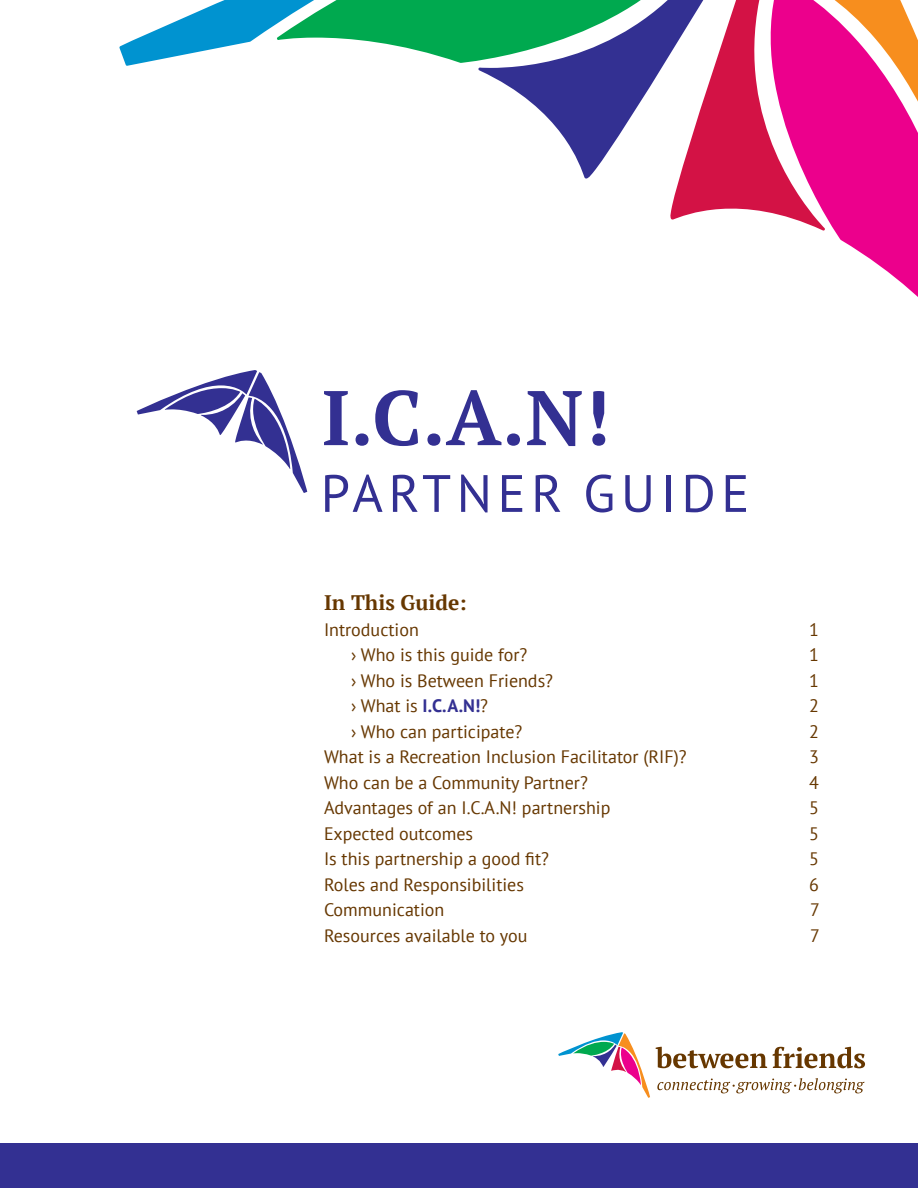
<style>
.page{position:relative;width:918px;height:1188px;background:#fff}
.page>*{position:absolute;margin:0;border:0;box-sizing:border-box;transform-origin:0 0}
.t1{font:52.5px "PT Sans";letter-spacing:.105em;color:#333092}
.t2{font:700 21px "PT Serif";color:#663700}
.t3{font:18px "PT Sans";color:#663700}
.s1{font-weight:700;color:#333092}
</style>
<div class="page">
<div style="left:0;top:1144px;width:918px;height:44px;background:#333092"></div>
<svg style="left:119px;top:0;width:158px;height:66px;fill:#0093d0"></svg>
<svg style="left:277px;top:0;width:466px;height:220px"></svg>
<svg style="left:746px;top:0;width:172px;height:297px;fill:#ec008c"></svg>
<svg style="left:657px;top:1078px;width:207px;height:15px"></svg>
<svg style="left:656px;top:1047px;width:111px;height:21px"></svg>
<svg style="left:773px;top:1047px;width:92px;height:21px"></svg>
<svg style="left:558px;top:1032px;width:92px;height:66px"></svg>
<svg style="left:137px;top:370px;width:170px;height:123px"></svg>
<svg style="left:324px;top:391px;width:24px;height:54px"></svg>
<svg style="left:356px;top:433px;width:13px;height:13px"></svg>
<svg style="left:375px;top:390px;width:43px;height:56px"></svg>
<svg style="left:427px;top:433px;width:13px;height:13px"></svg>
<svg style="left:446px;top:390px;width:55px;height:55px"></svg>
<svg style="left:507px;top:433px;width:13px;height:13px"></svg>
<svg style="left:527px;top:391px;width:55px;height:55px"></svg>
<svg style="left:592px;top:391px;width:13px;height:55px"></svg>
<h1 class="t1" style="left:321px;top:460px;width:430px">PARTNER GUIDE</h1>
<p class="t2" style="left:324px;top:589px;width:144px">In This Guide:</p>
<p class="t3" style="left:324px;top:618px;width:96px">Introduction</p>
<p class="t3" style="left:809px;top:618px;width:11px">1</p>
<p class="t3" style="left:351px;top:643px;width:178px">› Who is this guide for?</p>
<p class="t3" style="left:809px;top:643px;width:11px">1</p>
<p class="t3" style="left:351px;top:669px;width:204px">› Who is Between Friends?</p>
<p class="t3" style="left:809px;top:669px;width:11px">1</p>
<p class="t3" style="left:351px;top:694px;width:139px">› What is <span class="s1">I.C.A.N!</span>?</p>
<p class="t3" style="left:809px;top:694px;width:11px">2</p>
<p class="t3" style="left:351px;top:720px;width:173px">› Who can participate?</p>
<p class="t3" style="left:809px;top:720px;width:11px">2</p>
<p class="t3" style="left:324px;top:745px;width:364px">What is a Recreation Inclusion Facilitator (RIF)?</p>
<p class="t3" style="left:809px;top:745px;width:11px">3</p>
<p class="t3" style="left:324px;top:771px;width:265px">Who can be a Community Partner?</p>
<p class="t3" style="left:809px;top:771px;width:11px">4</p>
<p class="t3" style="left:324px;top:796px;width:288px">Advantages of an I.C.A.N! partnership</p>
<p class="t3" style="left:809px;top:796px;width:11px">5</p>
<p class="t3" style="left:324px;top:822px;width:151px">Expected outcomes</p>
<p class="t3" style="left:809px;top:822px;width:11px">5</p>
<p class="t3" style="left:324px;top:847px;width:226px">Is this partnership a good fit?</p>
<p class="t3" style="left:809px;top:847px;width:11px">5</p>
<p class="t3" style="left:324px;top:873px;width:202px">Roles and Responsibilities</p>
<p class="t3" style="left:809px;top:873px;width:11px">6</p>
<p class="t3" style="left:324px;top:898px;width:122px">Communication</p>
<p class="t3" style="left:810px;top:898px;width:11px">7</p>
<p class="t3" style="left:324px;top:924px;width:205px">Resources available to you</p>
<p class="t3" style="left:810px;top:924px;width:11px">7</p>
</div>
